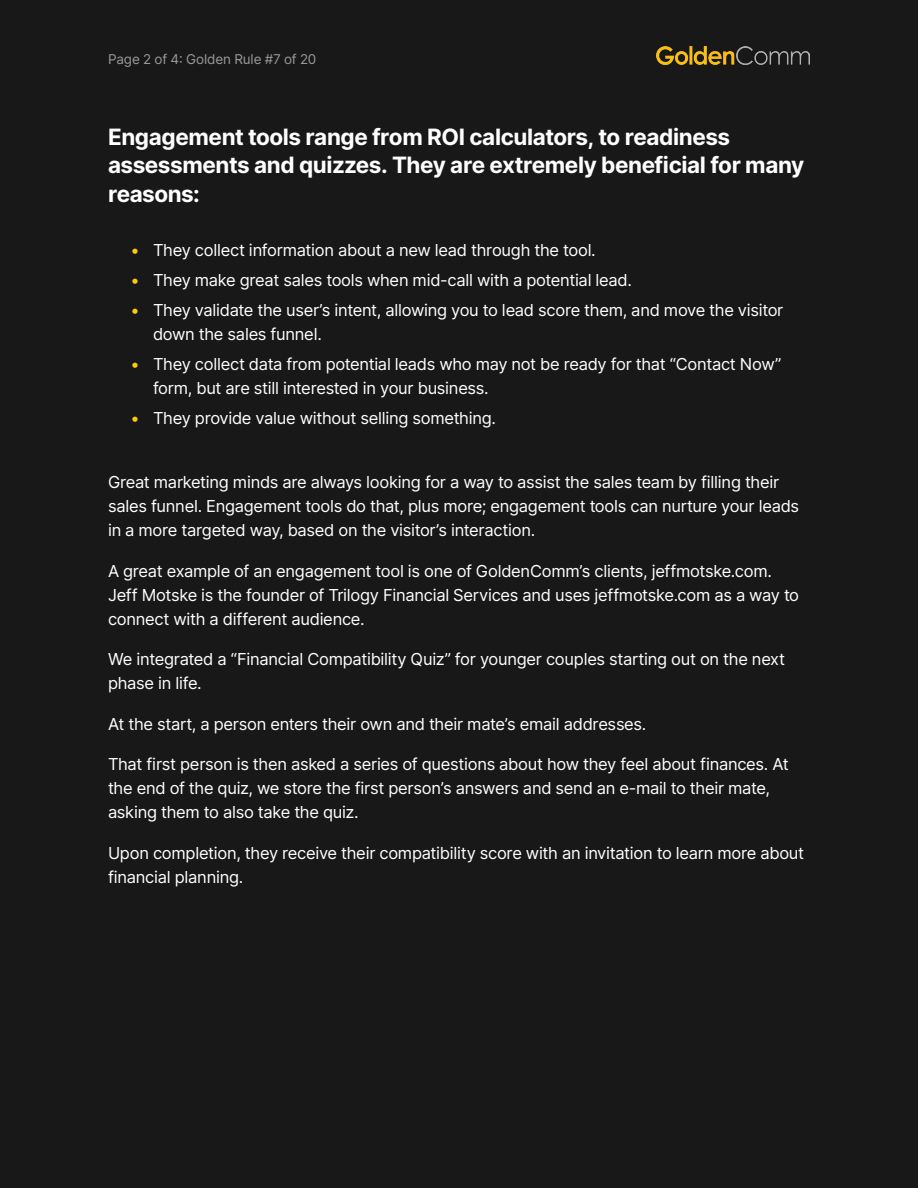
<style>
.page{position:relative;width:918px;height:1188px;background:#181818}
.page>*{position:absolute;margin:0;border:0;box-sizing:border-box;transform-origin:0 0}
.lead{font:700 22.5px/28.5px "Inter";letter-spacing:-.02em;color:#fff}
.t1{font:16.5px/24px "Inter";letter-spacing:-.015em;color:#fff}
.t2{font:13.5px "Inter";letter-spacing:-.005em;color:#999}
.s1{color:#fc0}
</style>
<div class="page">
<img style="left:656px;top:46px;width:154px;height:19px">
<p class="t2" style="left:108px;top:49px;width:210px">Page 2 of 4: Golden Rule #7 of 20</p>
<p class="lead" style="left:108px;top:122px;width:698px">Engagement tools range from ROI calculators, to readiness assessments and quizzes. They are extremely beneficial for many reasons:</p>
<p class="t1" style="left:130px;top:237px;width:467px"><span class="s1">•</span> They collect information about a new lead through the tool.</p>
<p class="t1" style="left:130px;top:267px;width:503px"><span class="s1">•</span> They make great sales tools when mid-call with a potential lead.</p>
<p class="t1" style="left:153px;top:297px;width:632px;text-indent:-22px"><span class="s1">•</span> They validate the user’s intent, allowing you to lead score them, and move the visitor down the sales funnel.</p>
<p class="t1" style="left:153px;top:351px;width:630px;text-indent:-22px"><span class="s1">•</span> They collect data from potential leads who may not be ready for that “Contact Now” form, but are still interested in your business.</p>
<p class="t1" style="left:130px;top:405px;width:367px"><span class="s1">•</span> They provide value without selling something.</p>
<p class="t1" style="left:108px;top:470px;width:693px">Great marketing minds are always looking for a way to assist the sales team by filling their sales funnel. Engagement tools do that, plus more; engagement tools can nurture your leads in a more targeted way, based on the visitor’s interaction.</p>
<p class="t1" style="left:108px;top:558px;width:693px">A great example of an engagement tool is one of GoldenComm’s clients, jeffmotske.com.<br>Jeff Motske is the founder of Trilogy Financial Services and uses jeffmotske.com as a way to connect with a different audience.</p>
<p class="t1" style="left:108px;top:647px;width:679px">We integrated a “Financial Compatibility Quiz” for younger couples starting out on the next phase in life.</p>
<p class="t1" style="left:108px;top:711px;width:540px">At the start, a person enters their own and their mate’s email addresses.</p>
<p class="t1" style="left:108px;top:752px;width:682px">That first person is then asked a series of questions about how they feel about finances. At the end of the quiz, we store the first person’s answers and send an e-mail to their mate, asking them to also take the quiz.</p>
<p class="t1" style="left:108px;top:840px;width:698px">Upon completion, they receive their compatibility score with an invitation to learn more about financial planning.</p>
</div>
